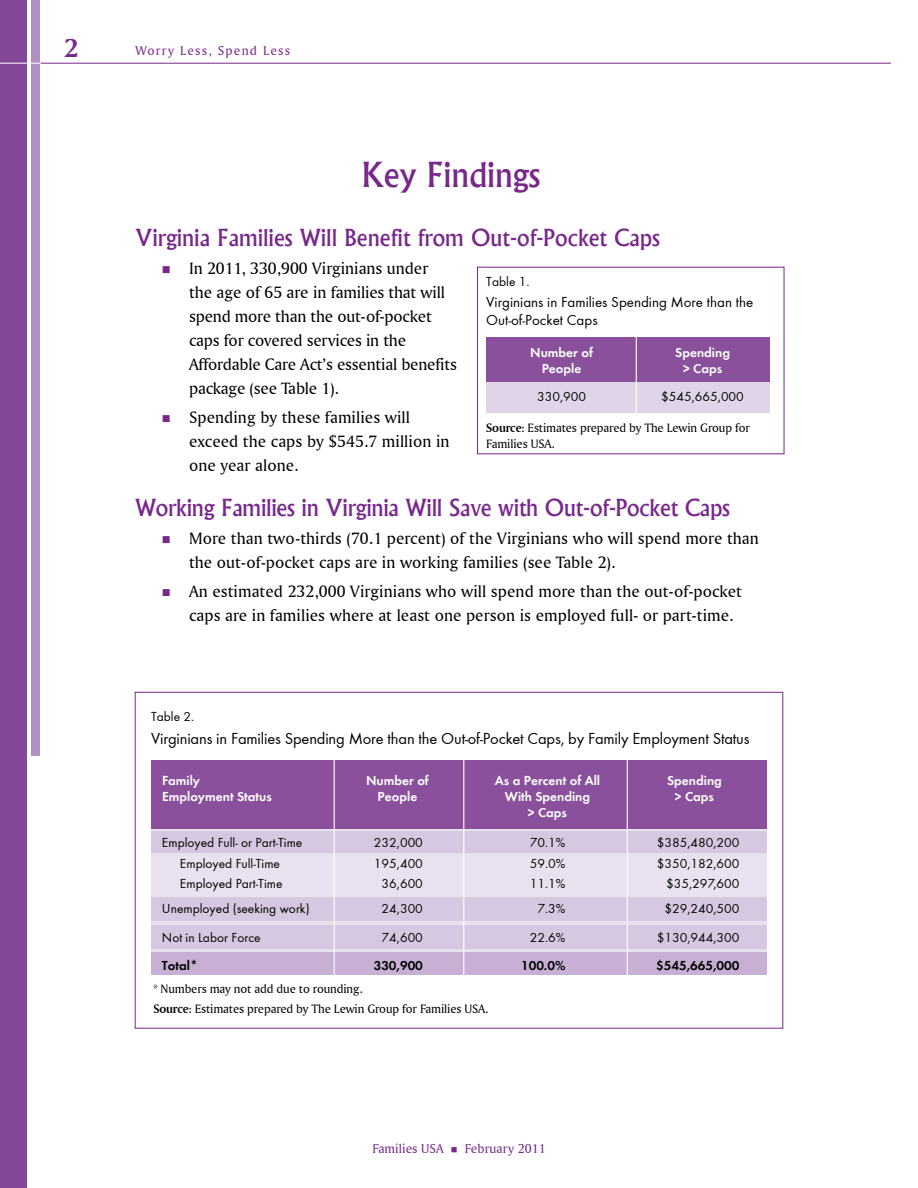
<style>
.page{position:relative;width:918px;height:1188px;background:#fff}
.page>*{position:absolute;margin:0;border:0;box-sizing:border-box;transform-origin:0 0}
.t1{font:500 33px "Albertus";color:#78288b}
.t2{font:27px "Amerigo BT Bold A";color:#78288b}
.t3{font:500 22.5px "Albertus";letter-spacing:-.01em;color:#78288b}
.t4{font:17.25px/24px "Amerigo BT Roman A";letter-spacing:.005em;color:#000}
.t5{font:16.5px "Function";letter-spacing:-.01em;color:#000}
.t6{font:15px/18px "Function";color:#000}
.t7{font:13.5px "Function";color:#000}
.t8{font:700 13.5px "Function";color:#fff}
.t9{font:700 13.5px "Function";color:#000}
.t10{font:13.5px "Amerigo BT Roman A";letter-spacing:.005em;color:#78288b}
.t11{font:13.5px "Amerigo BT Roman A";letter-spacing:.09em;color:#78288b}
.t12{font:12.75px/19.8px "Amerigo BT Roman A";letter-spacing:-.01em;color:#000}
.s1{font-family:"Amerigo BT Bold A"}
</style>
<div class="page">
<div style="left:151px;top:760px;width:616px;height:69px;background:#8a509c"></div>
<div style="left:151px;top:829px;width:616px;height:136px;background:#e9e1ef"></div>
<div style="left:151px;top:897px;width:616px;height:24px;background:#d7c8e1"></div>
<div style="left:151px;top:926px;width:616px;height:24px;background:#d7c8e1"></div>
<div style="left:151px;top:952px;width:616px;height:23px;background:#c7b0d4"></div>
<div style="left:151px;top:831px;width:616px;height:22px;background:#d7c8e1"></div>
<hr style="left:334px;top:749px;width:1px;height:232px;background:#fff">
<hr style="left:463px;top:749px;width:1px;height:232px;background:#fff">
<hr style="left:627px;top:757px;width:1px;height:218px;background:#fff">
<div style="left:0;top:0;width:27px;height:1188px;background:#854798"></div>
<div style="left:32px;top:0;width:8px;height:756px;background:#b290c1"></div>
<hr style="left:40px;top:63px;width:851px;height:1px;background:#78288b">
<hr style="left:0;top:63px;width:40px;height:1px;background:#fff">
<div style="left:486px;top:382px;width:284px;height:31px;background:#e0d4e8"></div>
<div style="left:487px;top:337px;width:283px;height:45px;background:#8a509c"></div>
<hr style="left:636px;top:331px;width:1px;height:88px;background:#fff">
<h2 class="t2" style="left:64px;top:31px;width:15px">2</h2>
<p class="t11" style="left:135px;top:43px;width:157px">Worry Less, Spend Less</p>
<h1 class="t1" style="left:361px;top:154px;width:180px">Key Findings</h1>
<h3 class="t3" style="left:135px;top:223px;width:527px">Virginia Families Will Benefit from Out-of-Pocket Caps</h3>
<p class="t4" style="left:189px;top:256px;width:270px">In 2011, 330,900 Virginians under<br>the age of 65 are in families that will spend more than the out-of-pocket caps for covered services in the Affordable Care Act’s essential benefits package (see Table 1).</p>
<p class="t4" style="left:189px;top:405px;width:262px">Spending by these families will exceed the caps by $545.7 million in one year alone.</p>
<h3 class="t3" style="left:135px;top:493px;width:597px">Working Families in Virginia Will Save with Out-of-Pocket Caps</h3>
<p class="t4" style="left:189px;top:526px;width:571px">More than two-thirds (70.1 percent) of the Virginians who will spend more than the out-of-pocket caps are in working families (see Table 2).</p>
<p class="t4" style="left:189px;top:579px;width:555px">An estimated 232,000 Virginians who will spend more than the out-of-pocket caps are in families where at least one person is employed full- or part-time.</p>
<p class="t7" style="left:486px;top:273px;width:45px">Table 1.</p>
<p class="t6" style="left:486px;top:293px;width:268px">Virginians in Families Spending More than the<br>Out-of-Pocket Caps</p>
<p class="t8" style="left:530px;top:344px;width:64px">Number of</p>
<p class="t8" style="left:675px;top:344px;width:56px">Spending</p>
<p class="t8" style="left:542px;top:360px;width:41px">People</p>
<p class="t8" style="left:683px;top:360px;width:41px">&gt; Caps</p>
<p class="t7" style="left:537px;top:389px;width:50px">330,900</p>
<p class="t7" style="left:661px;top:389px;width:84px">$545,665,000</p>
<p class="t12" style="left:486px;top:420px;width:265px;line-height:15.3px"><span class="s1">Source</span>: Estimates prepared by The Lewin Group for<br>Families USA.</p>
<p class="t7" style="left:151px;top:709px;width:45px">Table 2.</p>
<p class="t5" style="left:151px;top:729px;width:600px">Virginians in Families Spending More than the Out-of-Pocket Caps, by Family Employment Status</p>
<p class="t8" style="left:162px;top:772px;width:40px">Family</p>
<p class="t8" style="left:366px;top:772px;width:64px">Number of</p>
<p class="t8" style="left:495px;top:772px;width:107px">As a Percent of All</p>
<p class="t8" style="left:667px;top:772px;width:56px">Spending</p>
<p class="t8" style="left:162px;top:788px;width:111px">Employment Status</p>
<p class="t8" style="left:378px;top:788px;width:41px">People</p>
<p class="t8" style="left:505px;top:788px;width:87px">With Spending</p>
<p class="t8" style="left:675px;top:788px;width:41px">&gt; Caps</p>
<p class="t8" style="left:528px;top:805px;width:41px">&gt; Caps</p>
<p class="t7" style="left:162px;top:835px;width:142px">Employed Full- or Part-Time</p>
<p class="t7" style="left:374px;top:835px;width:50px">232,000</p>
<p class="t7" style="left:530px;top:835px;width:37px">70.1%</p>
<p class="t7" style="left:657px;top:835px;width:84px">$385,480,200</p>
<p class="t7" style="left:180px;top:855px;width:102px">Employed Full-Time</p>
<p class="t7" style="left:374px;top:855px;width:50px">195,400</p>
<p class="t7" style="left:530px;top:855px;width:37px">59.0%</p>
<p class="t7" style="left:657px;top:855px;width:84px">$350,182,600</p>
<p class="t7" style="left:180px;top:876px;width:104px">Employed Part-Time</p>
<p class="t7" style="left:382px;top:876px;width:43px">36,600</p>
<p class="t7" style="left:530px;top:876px;width:37px">11.1%</p>
<p class="t7" style="left:666px;top:876px;width:75px">$35,297,600</p>
<p class="t7" style="left:162px;top:901px;width:149px">Unemployed (seeking work)</p>
<p class="t7" style="left:382px;top:901px;width:43px">24,300</p>
<p class="t7" style="left:537px;top:901px;width:30px">7.3%</p>
<p class="t7" style="left:664px;top:901px;width:77px">$29,240,500</p>
<p class="t7" style="left:162px;top:929px;width:100px">Not in Labor Force</p>
<p class="t7" style="left:382px;top:929px;width:43px">74,600</p>
<p class="t7" style="left:530px;top:929px;width:37px">22.6%</p>
<p class="t7" style="left:657px;top:929px;width:84px">$130,944,300</p>
<p class="t9" style="left:162px;top:957px;width:37px">Total*</p>
<p class="t9" style="left:374px;top:957px;width:51px">330,900</p>
<p class="t9" style="left:521px;top:957px;width:46px">100.0%</p>
<p class="t9" style="left:656px;top:957px;width:85px">$545,665,000</p>
<p class="t12" style="left:153px;top:979px;width:337px">* Numbers may not add due to rounding.<br><span class="s1">Source</span>: Estimates prepared by The Lewin Group for Families USA.</p>
<p class="t10" style="left:372px;top:1141px;width:175px">Families USA ■ February 2011</p>
</div>
